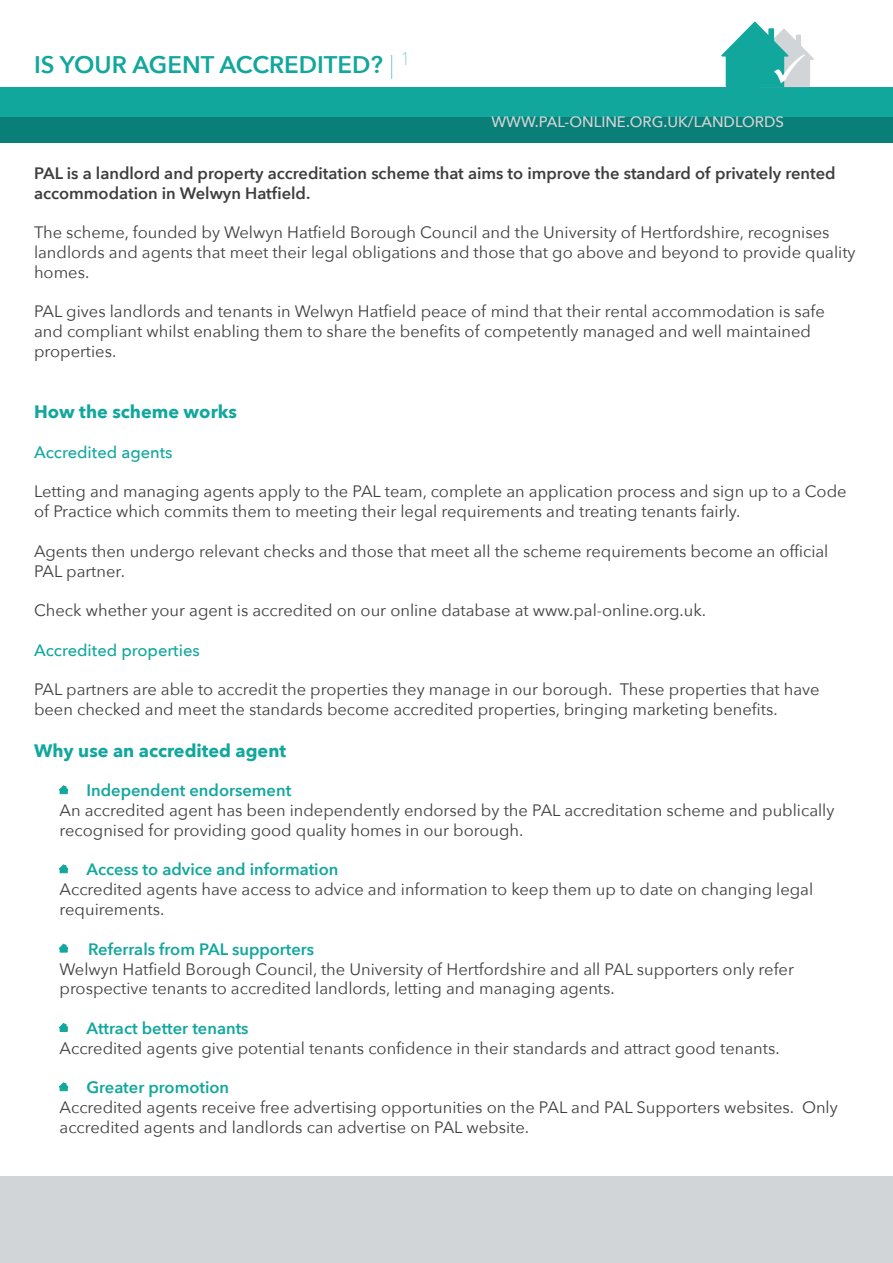
<style>
.page{position:relative;width:893px;height:1263px;background:#fff}
.page>*{position:absolute;margin:0;border:0;box-sizing:border-box;transform-origin:0 0}
.t1{font:600 24px "Avenir Next";color:#12a79d}
.t2{font:700 18px "Avenir Next";color:#12a79d}
.t3{font:16.5px/19.8px "Avenir Next";color:#3e3e3f}
.t4{font:600 16.5px/19.8px "Avenir Next";color:#3e3e3f}
.t5{font:600 16.5px "Avenir Next";color:#12a79d}
.t6{font:500 16.5px "Avenir Next";color:#12a79d}
.t7{font:500 15px "Avenir Next";color:#d1d5d8}
.s1{font-weight:200}
</style>
<div class="page">
<div style="left:0;top:87px;width:893px;height:30px;background:#12a79d"></div>
<div style="left:0;top:117px;width:893px;height:25px;background:#0a7f77"></div>
<svg style="left:721px;top:21px;width:93px;height:67px"></svg>
<div style="left:0;top:1176px;width:893px;height:87px;background:#d1d5d8"></div>
<svg style="left:59px;top:1082px;width:9px;height:9px"></svg>
<svg style="left:59px;top:1023px;width:9px;height:8px"></svg>
<svg style="left:59px;top:944px;width:9px;height:8px"></svg>
<svg style="left:59px;top:865px;width:9px;height:8px"></svg>
<svg style="left:59px;top:785px;width:9px;height:9px"></svg>
<h1 class="t1" style="left:34px;top:50px;width:378px">IS YOUR AGENT ACCREDITED? <span class="s1">|</span> <sup>1</sup></h1>
<p class="t7" style="left:491px;top:113px;width:294px">WWW.PAL-ONLINE.ORG.UK/LANDLORDS</p>
<p class="t4" style="left:34px;top:163px;width:803px">PAL is a landlord and property accreditation scheme that aims to improve the standard of privately rented accommodation in Welwyn Hatfield.</p>
<p class="t3" style="left:34px;top:223px;width:823px">The scheme, founded by Welwyn Hatfield Borough Council and the University of Hertfordshire, recognises landlords and agents that meet their legal obligations and those that go above and beyond to provide quality homes.</p>
<p class="t3" style="left:34px;top:302px;width:792px">PAL gives landlords and tenants in Welwyn Hatfield peace of mind that their rental accommodation is safe and compliant whilst enabling them to share the benefits of competently managed and well maintained properties.</p>
<p class="t2" style="left:34px;top:401px;width:204px">How the scheme works</p>
<p class="t6" style="left:34px;top:442px;width:140px">Accredited agents</p>
<p class="t3" style="left:34px;top:482px;width:814px">Letting and managing agents apply to the PAL team, complete an application process and sign up to a Code of Practice which commits them to meeting their legal requirements and treating tenants fairly.</p>
<p class="t3" style="left:34px;top:541px;width:796px">Agents then undergo relevant checks and those that meet all the scheme requirements become an official<br>PAL partner.</p>
<p class="t3" style="left:34px;top:601px;width:674px">Check whether your agent is accredited on our online database at www.pal-online.org.uk.</p>
<p class="t6" style="left:34px;top:640px;width:167px">Accredited properties</p>
<p class="t3" style="left:34px;top:680px;width:787px">PAL partners are able to accredit the properties they manage in our borough. These properties that have been checked and meet the standards become accredited properties, bringing marketing benefits.</p>
<p class="t2" style="left:34px;top:739px;width:254px">Why use an accredited agent</p>
<p class="t5" style="left:60px;top:780px;width:233px">• Independent endorsement</p>
<p class="t3" style="left:60px;top:800px;width:776px">An accredited agent has been independently endorsed by the PAL accreditation scheme and publically recognised for providing good quality homes in our borough.</p>
<p class="t5" style="left:60px;top:860px;width:280px">• Access to advice and information</p>
<p class="t3" style="left:60px;top:880px;width:755px">Accredited agents have access to advice and information to keep them up to date on changing legal requirements.</p>
<p class="t5" style="left:60px;top:939px;width:256px">• Referrals from PAL supporters</p>
<p class="t3" style="left:60px;top:959px;width:736px">Welwyn Hatfield Borough Council, the University of Hertfordshire and all PAL supporters only refer prospective tenants to accredited landlords, letting and managing agents.</p>
<p class="t5" style="left:60px;top:1018px;width:191px">• Attract better tenants</p>
<p class="t3" style="left:60px;top:1038px;width:722px">Accredited agents give potential tenants confidence in their standards and attract good tenants.</p>
<p class="t5" style="left:60px;top:1077px;width:171px">• Greater promotion</p>
<p class="t3" style="left:60px;top:1097px;width:780px">Accredited agents receive free advertising opportunities on the PAL and PAL Supporters websites. Only accredited agents and landlords can advertise on PAL website.</p>
</div>
